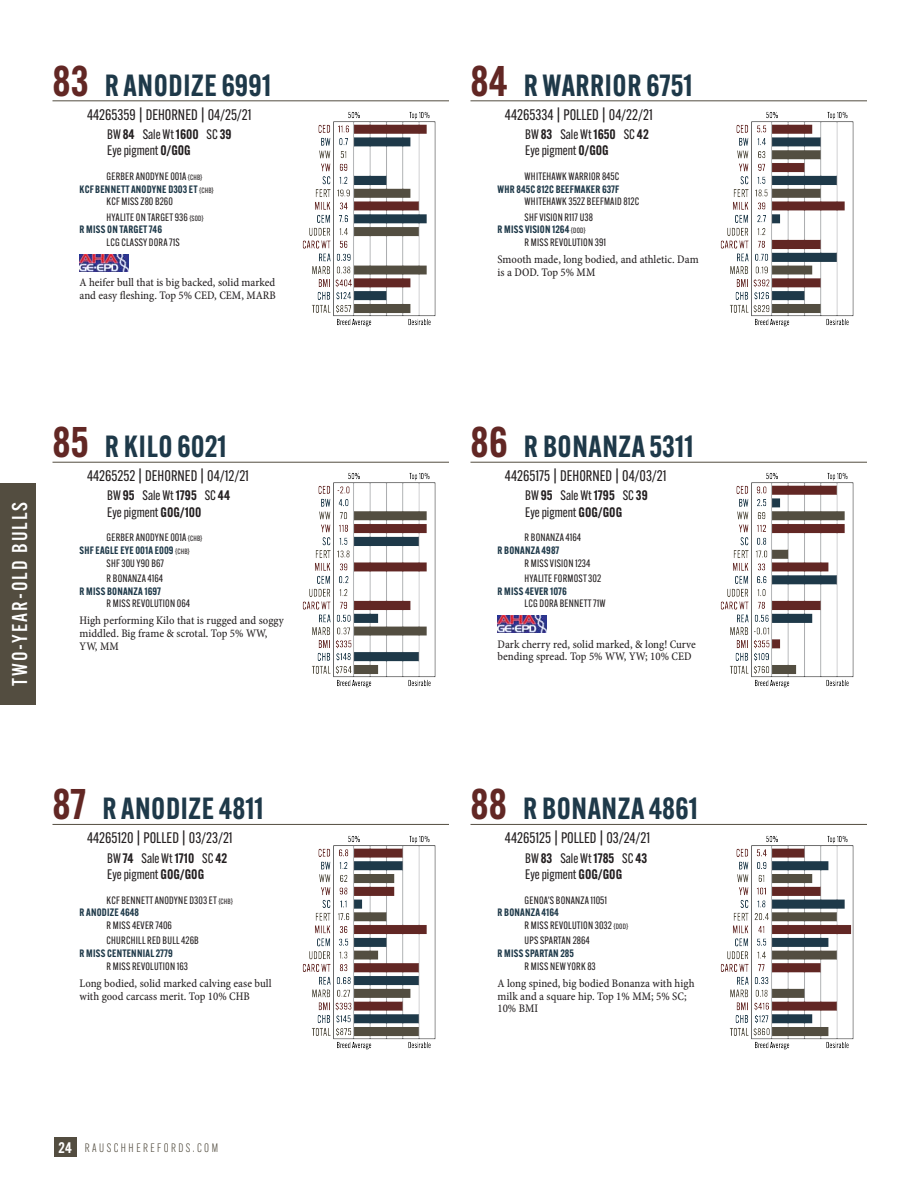
<style>
.page{position:relative;width:918px;height:1188px;background:#fff}
.page>*{position:absolute;margin:0;border:0;box-sizing:border-box;transform-origin:0 0}
.t1{font:600 30px "Alternate Gothic ATF";letter-spacing:.02em;color:#1e3949}
.t2{font:500 21px "Alternate Gothic ATF";letter-spacing:.1em;color:#fff}
.t3{font:15px "Alternate Gothic ATF";color:#231f20}
.t4{font:13.5px "Alternate Gothic ATF";color:#231f20}
.t5{font:300 12px "Alternate Gothic ATF";letter-spacing:.2em;color:#534d40}
.t6{font:11.7px/12.8px "Minion Pro Cn Capt";color:#231f20}
.t7{font:10.5px "Alternate Gothic ATF";letter-spacing:.02em;color:#231f20}
.t8{font:600 10.5px "Alternate Gothic ATF";letter-spacing:.02em;color:#1e3949}
.t9{font:10.5px "Alternate Gothic ATF";color:#231f20}
.s1{font-size:42px;color:#622724}
.s2{font-weight:600}
.s3{font-size:7.5px}
.s4{font-weight:400;font-size:7.5px;color:#231f20}
.s5{font-weight:600;font-size:15px;color:#fff}
</style>
<div class="page">
<svg style="left:54px;top:1137px;width:23px;height:20px"></svg>
<div style="left:0;top:483px;width:36px;height:222px;background:#534d40"></div>
<img style="left:302px;top:111px;width:134px;height:216px">
<hr style="left:52px;top:100px;width:397px;height:1px;background:#534d40">
<img style="left:80px;top:254px;width:49px;height:17px">
<img style="left:720px;top:111px;width:134px;height:216px">
<hr style="left:470px;top:100px;width:397px;height:1px;background:#534d40">
<img style="left:302px;top:472px;width:134px;height:216px">
<hr style="left:52px;top:462px;width:397px;height:1px;background:#534d40">
<img style="left:720px;top:472px;width:134px;height:216px">
<hr style="left:470px;top:462px;width:397px;height:1px;background:#534d40">
<img style="left:498px;top:616px;width:49px;height:17px">
<img style="left:302px;top:835px;width:134px;height:215px">
<hr style="left:52px;top:824px;width:397px;height:1px;background:#534d40">
<img style="left:720px;top:835px;width:134px;height:215px">
<hr style="left:470px;top:824px;width:397px;height:1px;background:#534d40">
<p class="t1" style="left:52px;top:66px;width:220px"><span class="s1">83</span> R ANODIZE 6991</p>
<p class="t3" style="left:87px;top:105px;width:166px">44265359 | DEHORNED | 04/25/21</p>
<p class="t4" style="left:107px;top:126px;width:126px">BW <span class="s2">84</span> Sale Wt <span class="s2">1600</span> SC <span class="s2">39</span></p>
<p class="t4" style="left:107px;top:142px;width:85px">Eye pigment <span class="s2">0/GOG</span></p>
<p class="t7" style="left:107px;top:170px;width:97px">GERBER ANODYNE 001A <span class="s3">{CHB}</span></p>
<p class="t8" style="left:80px;top:182px;width:136px">KCF BENNETT ANODYNE D303 ET <span class="s4">{CHB}</span></p>
<p class="t7" style="left:107px;top:195px;width:68px">KCF MISS Z80 B260</p>
<p class="t7" style="left:107px;top:211px;width:99px">HYALITE ON TARGET 936 <span class="s3">{SOD}</span></p>
<p class="t8" style="left:80px;top:223px;width:84px">R MISS ON TARGET 746</p>
<p class="t7" style="left:107px;top:236px;width:75px">LCG CLASSY DORA 71S</p>
<p class="t6" style="left:80px;top:276px;width:198px">A heifer bull that is big backed, solid marked and easy fleshing. Top 5% CED, CEM, MARB</p>
<h2 class="t2" style="left:7px;top:686px;width:186px;rotate:-90deg">TWO-YEAR-OLD BULLS</h2>
<p class="t1" style="left:52px;top:427px;width:176px"><span class="s1">85</span> R KILO 6021</p>
<p class="t3" style="left:87px;top:467px;width:164px">44265252 | DEHORNED | 04/12/21</p>
<p class="t4" style="left:107px;top:487px;width:124px">BW <span class="s2">95</span> Sale Wt <span class="s2">1795</span> SC <span class="s2">44</span></p>
<p class="t4" style="left:107px;top:504px;width:96px">Eye pigment <span class="s2">GOG/100</span></p>
<p class="t7" style="left:107px;top:531px;width:97px">GERBER ANODYNE 001A <span class="s3">{CHB}</span></p>
<p class="t8" style="left:80px;top:544px;width:112px">SHF EAGLE EYE 001A E009 <span class="s4">{CHB}</span></p>
<p class="t7" style="left:107px;top:556px;width:59px">SHF 30U Y90 B67</p>
<p class="t7" style="left:107px;top:572px;width:58px">R BONANZA 4164</p>
<p class="t8" style="left:80px;top:584px;width:83px">R MISS BONANZA 1697</p>
<p class="t7" style="left:107px;top:597px;width:85px">R MISS REVOLUTION 064</p>
<p class="t6" style="left:80px;top:614px;width:206px">High performing Kilo that is rugged and soggy middled. Big frame &amp; scrotal. Top 5% WW,<br>YW, MM</p>
<p class="t1" style="left:52px;top:790px;width:213px"><span class="s1">87</span> R ANODIZE 4811</p>
<p class="t3" style="left:87px;top:829px;width:147px">44265120 | POLLED | 03/23/21</p>
<p class="t4" style="left:107px;top:850px;width:122px">BW <span class="s2">74</span> Sale Wt <span class="s2">1710</span> SC <span class="s2">42</span></p>
<p class="t4" style="left:107px;top:866px;width:98px">Eye pigment <span class="s2">GOG/GOG</span></p>
<p class="t7" style="left:107px;top:893px;width:128px">KCF BENNETT ANODYNE D303 ET <span class="s3">{CHB}</span></p>
<p class="t8" style="left:80px;top:906px;width:61px">R ANODIZE 4648</p>
<p class="t7" style="left:107px;top:919px;width:67px">R MISS 4EVER 7406</p>
<p class="t7" style="left:107px;top:934px;width:94px">CHURCHILL RED BULL 426B</p>
<p class="t8" style="left:80px;top:947px;width:95px">R MISS CENTENNIAL 2779</p>
<p class="t7" style="left:107px;top:959px;width:83px">R MISS REVOLUTION 163</p>
<p class="t6" style="left:80px;top:977px;width:193px">Long bodied, solid marked calving ease bull with good carcass merit. Top 10% CHB</p>
<p class="t5" style="left:59px;top:1140px;width:161px"><span class="s5">24</span> RAUSCHHEREFORDS.COM</p>
<p class="t1" style="left:470px;top:66px;width:224px"><span class="s1">84</span> R WARRIOR 6751</p>
<p class="t3" style="left:505px;top:105px;width:149px">44265334 | POLLED | 04/22/21</p>
<p class="t4" style="left:525px;top:126px;width:125px">BW <span class="s2">83</span> Sale Wt <span class="s2">1650</span> SC <span class="s2">42</span></p>
<p class="t4" style="left:525px;top:142px;width:85px">Eye pigment <span class="s2">0/GOG</span></p>
<p class="t7" style="left:525px;top:170px;width:96px">WHITEHAWK WARRIOR 845C</p>
<p class="t8" style="left:498px;top:182px;width:123px">WHR 845C 812C BEEFMAKER 637F</p>
<p class="t7" style="left:525px;top:195px;width:116px">WHITEHAWK 352Z BEEFMAID 812C</p>
<p class="t7" style="left:525px;top:211px;width:70px">SHF VISION R117 U38</p>
<p class="t8" style="left:498px;top:223px;width:90px">R MISS VISION 1264 <span class="s4">{DOD}</span></p>
<p class="t7" style="left:525px;top:236px;width:83px">R MISS REVOLUTION 391</p>
<p class="t6" style="left:498px;top:253px;width:203px">Smooth made, long bodied, and athletic. Dam is a DOD. Top 5% MM</p>
<p class="t1" style="left:470px;top:427px;width:225px"><span class="s1">86</span> R BONANZA 5311</p>
<p class="t3" style="left:505px;top:467px;width:163px">44265175 | DEHORNED | 04/03/21</p>
<p class="t4" style="left:525px;top:487px;width:124px">BW <span class="s2">95</span> Sale Wt <span class="s2">1795</span> SC <span class="s2">39</span></p>
<p class="t4" style="left:525px;top:504px;width:98px">Eye pigment <span class="s2">GOG/GOG</span></p>
<p class="t7" style="left:525px;top:531px;width:58px">R BONANZA 4164</p>
<p class="t8" style="left:498px;top:544px;width:63px">R BONANZA 4987</p>
<p class="t7" style="left:525px;top:556px;width:67px">R MISS VISION 1234</p>
<p class="t7" style="left:525px;top:572px;width:78px">HYALITE FORMOST 302</p>
<p class="t8" style="left:498px;top:584px;width:71px">R MISS 4EVER 1076</p>
<p class="t7" style="left:525px;top:597px;width:82px">LCG DORA BENNETT 71W</p>
<p class="t6" style="left:498px;top:638px;width:200px">Dark cherry red, solid marked, &amp; long! Curve bending spread. Top 5% WW, YW; 10% CED</p>
<p class="t1" style="left:470px;top:790px;width:229px"><span class="s1">88</span> R BONANZA 4861</p>
<p class="t3" style="left:505px;top:829px;width:147px">44265125 | POLLED | 03/24/21</p>
<p class="t4" style="left:525px;top:850px;width:124px">BW <span class="s2">83</span> Sale Wt <span class="s2">1785</span> SC <span class="s2">43</span></p>
<p class="t4" style="left:525px;top:866px;width:98px">Eye pigment <span class="s2">GOG/GOG</span></p>
<p class="t7" style="left:525px;top:893px;width:84px">GENOA’S BONANZA 11051</p>
<p class="t8" style="left:498px;top:906px;width:63px">R BONANZA 4164</p>
<p class="t7" style="left:525px;top:919px;width:105px">R MISS REVOLUTION 3032 <span class="s3">{DOD}</span></p>
<p class="t9" style="left:525px;top:934px;width:67px">UPS SPARTAN 2864</p>
<p class="t8" style="left:498px;top:947px;width:78px">R MISS SPARTAN 285</p>
<p class="t7" style="left:525px;top:959px;width:73px">R MISS NEW YORK 83</p>
<p class="t6" style="left:498px;top:977px;width:198px">A long spined, big bodied Bonanza with high milk and a square hip. Top 1% MM; 5% SC;<br>10% BMI</p>
</div>
